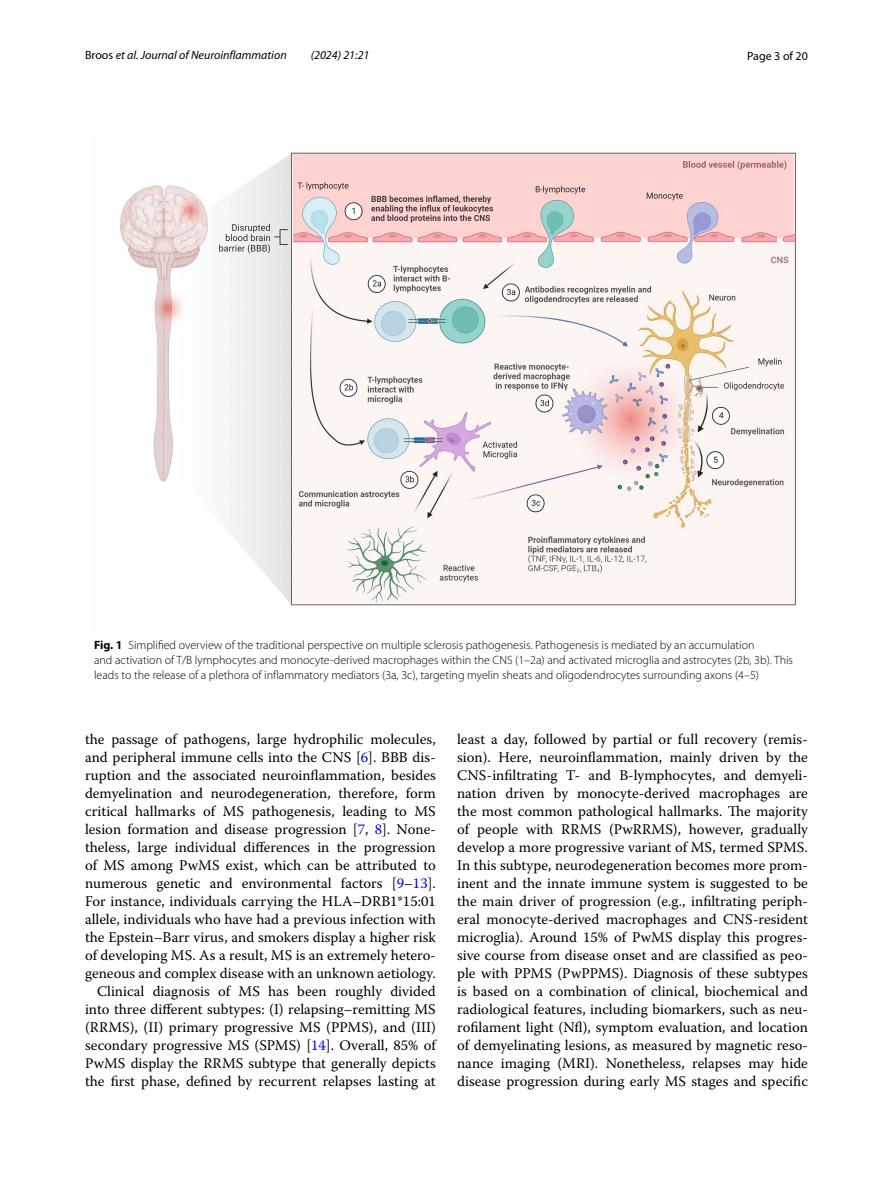
<style>
.page{position:relative;width:893px;height:1187px;background:#fff}
.page>*{position:absolute;margin:0;border:0;box-sizing:border-box;transform-origin:0 0}
.t1{font:14.7px/18px "Warnock Pro";color:#000;text-align:right}
.t2{font:300 12px/15px "Myriad Pro";color:#000}
.t3{font:italic 12px "Myriad Pro";color:#000}
.t4{font:12px "Myriad Pro";color:#000}
.s1{font-style:normal}
.s2{font-weight:700}
.s3{color:#00f}
</style>
<div class="page">
<img style="left:120px;top:152px;width:677px;height:454px">
<p class="t3" style="left:85px;top:48px;width:203px"><span class="s1">Broos</span> et al. Journal of Neuroinflammation</p>
<p class="t3" style="left:311px;top:48px;width:60px">(2024) 21:21</p>
<p class="t4" style="left:747px;top:48px;width:62px">Page 3 of 20</p>
<p class="t2" style="left:94px;top:637px;width:701px"><span class="s2">Fig. 1</span> Simplified overview of the traditional perspective on multiple sclerosis pathogenesis. Pathogenesis is mediated by an accumulation<br>and activation of T/B lymphocytes and monocyte-derived macrophages within the CNS (1–2a) and activated microglia and astrocytes (2b, 3b). This leads to the release of a plethora of inflammatory mediators (3a, 3c), targeting myelin sheats and oligodendrocytes surrounding axons (4–5)</p>
<p class="t1" style="left:85px;top:729px;width:352px">the passage of pathogens, large hydrophilic molecules, and peripheral immune cells into the CNS [<span class="s3">6</span>]. BBB dis&shy;ruption and the associated neuroinflammation, besides demyelination and neurodegeneration, therefore, form critical hallmarks of MS pathogenesis, leading to MS lesion formation and disease progression [<span class="s3">7</span>, <span class="s3">8</span>]. None&shy;theless, large individual differences in the progression of MS among PwMS exist, which can be attributed to numerous genetic and environmental factors [<span class="s3">9</span>–<span class="s3">13</span>].<br>For instance, individuals carrying the HLA–DRB1*15:01 allele, individuals who have had a previous infection with the Epstein–Barr virus, and smokers display a higher risk of developing MS. As a result, MS is an extremely hetero&shy;geneous and complex disease with an unknown aetiology.<br>Clinical diagnosis of MS has been roughly divided into three different subtypes: (I) relapsing–remitting MS (RRMS), (II) primary progressive MS (PPMS), and (III) secondary progressive MS (SPMS) [<span class="s3">14</span>]. Overall, 85% of PwMS display the RRMS subtype that generally depicts the first phase, defined by recurrent relapses lasting at</p>
<p class="t1" style="left:457px;top:729px;width:352px;text-align:justify">least a day, followed by partial or full recovery (remis&shy;sion). Here, neuroinflammation, mainly driven by the CNS-infiltrating T- and B-lymphocytes, and demyeli&shy;nation driven by monocyte-derived macrophages are the most common pathological hallmarks. The majority of people with RRMS (PwRRMS), however, gradually develop a more progressive variant of MS, termed SPMS.<br>In this subtype, neurodegeneration becomes more prom&shy;inent and the innate immune system is suggested to be the main driver of progression (e.g., infiltrating periph&shy;eral monocyte-derived macrophages and CNS-resident microglia). Around 15% of PwMS display this progres&shy;sive course from disease onset and are classified as peo&shy;ple with PPMS (PwPPMS). Diagnosis of these subtypes is based on a combination of clinical, biochemical and radiological features, including biomarkers, such as neu&shy;rofilament light (Nfl), symptom evaluation, and location of demyelinating lesions, as measured by magnetic reso&shy;nance imaging (MRI). Nonetheless, relapses may hide disease progression during early MS stages and specific</p>
</div>
